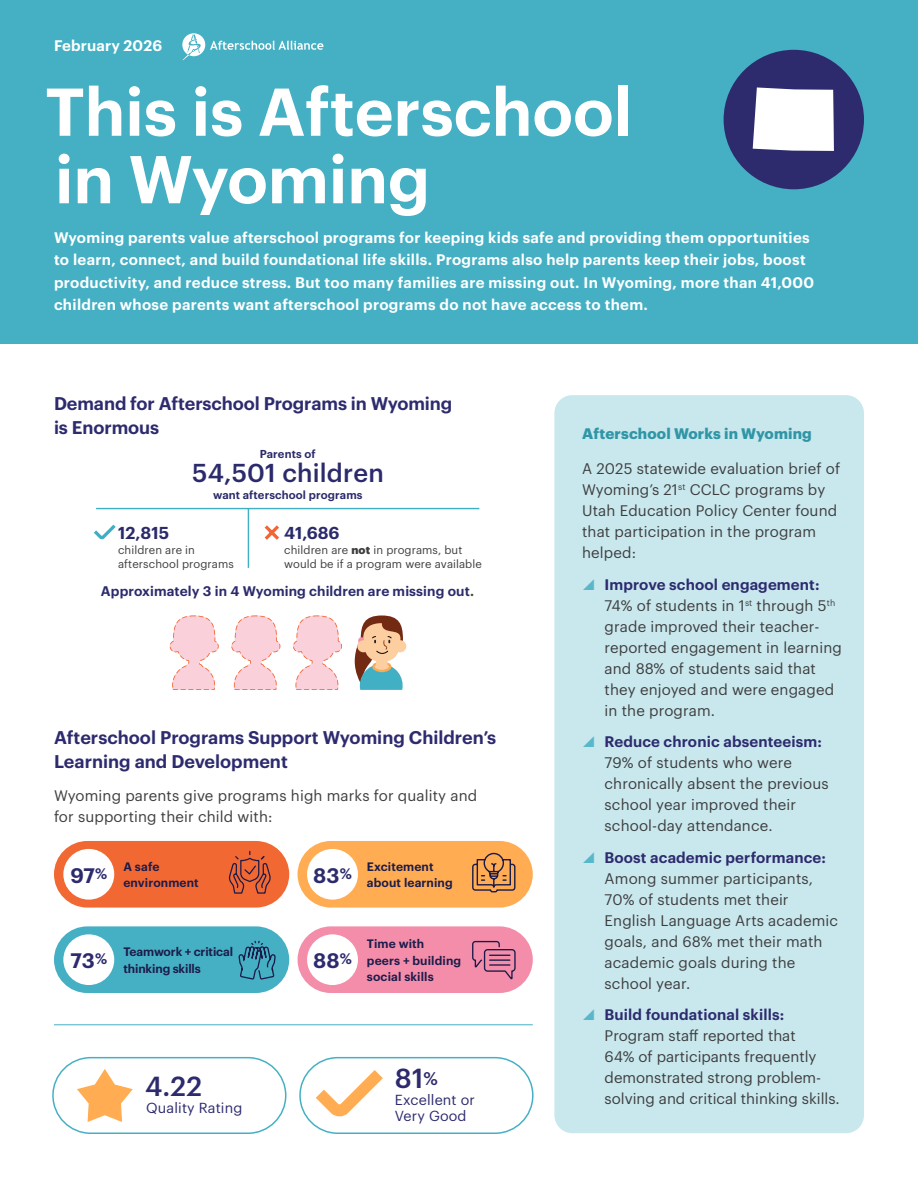
<style>
.page{position:relative;width:918px;height:1188px;background:#fff}
.page>*{position:absolute;margin:0;border:0;box-sizing:border-box;transform-origin:0 0}
.t1{font:600 66px/67.5px "Graphik";color:#fff}
.Numbers{font:500 27px "Graphik";color:#2d2b6e}
.excellent_very_good{font:500 27px "Graphik";color:#2d2b6e}
.t2{font:500 25.35px "Graphik";letter-spacing:.01em;color:#2b2b6c}
.percent{font:600 20.55px "Graphik";letter-spacing:-.005em;color:#2d2b6e}
.t3{font:600 18px/24px "Graphik";letter-spacing:-.005em;color:#2d2b6e}
.t4{font:600 16.95px "Graphik";letter-spacing:.005em;color:#2b2b6c}
.body{font:15px/21px "Graphik";letter-spacing:.01em;color:#3e3e3f}
.intro{font:600 15px/22.5px "Graphik";letter-spacing:.02em;color:#fff}
.t5{font:700 15px "Graphik";letter-spacing:.01em;color:#3096a6}
.body-2{font:600 15px "Graphik";letter-spacing:.01em;color:#fff}
.body_-_more_lead{font:14.25px/15.8px "Graphik";letter-spacing:.01em;color:#2d2b6e}
.t6{font:600 13.65px "Graphik";letter-spacing:.01em;color:#2b2b6c}
.body-3{font:600 12px/16.5px "Graphik";letter-spacing:.01em;color:#1c1c4a}
.body-4{font:600 12px/16.5px "Graphik";letter-spacing:-.01em;color:#1c1c4a}
.t7{font:11.25px/14.1px "Graphik";letter-spacing:.005em;color:#3e3e3f}
.t8{font:600 11.25px "Graphik";letter-spacing:.01em;color:#2b2b6c}
.s1{font-weight:900}
.s2{color:#3e3e3f}
.s3{font-size:18px}
.s4{font-weight:600;color:#2d2b6e}
</style>
<div class="page">
<div style="left:0;top:0;width:918px;height:344px;background:#45b0c4"></div>
<div style="left:554px;top:395px;width:310px;height:738px;background:#c9e8ee;border-radius:18px"></div>
<div style="left:724px;top:50px;width:140px;height:139px;background:#2d2b6e;border-radius:50%"></div>
<svg style="left:753px;top:87px;width:81px;height:64px;background:#f0f0f4"></svg>
<svg style="left:182px;top:33px;width:141px;height:27px"></svg>
<div style="left:54px;top:841px;width:235px;height:67px;background:#f26833;border-radius:33px"></div>
<div style="left:54px;top:926px;width:235px;height:67px;background:#45b0c4;border-radius:33px"></div>
<div style="left:298px;top:841px;width:235px;height:67px;background:#ffac52;border-radius:33px"></div>
<div style="left:63px;top:849px;width:51px;height:51px;background:#fff;border-radius:50%"></div>
<div style="left:63px;top:934px;width:51px;height:51px;background:#fff;border-radius:50%"></div>
<div style="left:307px;top:849px;width:51px;height:51px;background:#fff;border-radius:50%"></div>
<svg style="left:229px;top:850px;width:42px;height:44px"></svg>
<svg style="left:238px;top:941px;width:38px;height:39px"></svg>
<div style="left:298px;top:926px;width:235px;height:67px;background:#f38daa;border-radius:33px"></div>
<div style="left:307px;top:934px;width:51px;height:51px;background:#fff;border-radius:50%"></div>
<svg style="left:472px;top:940px;width:44px;height:40px"></svg>
<svg style="left:472px;top:852px;width:44px;height:41px"></svg>
<hr style="left:96px;top:508px;width:383px;height:1px;background:#40afc3">
<hr style="left:248px;top:509px;width:1px;height:59px;background:#40afc3">
<svg style="left:264px;top:525px;width:15px;height:15px"></svg>
<svg style="left:94px;top:524px;width:22px;height:16px"></svg>
<svg style="left:170px;top:615px;width:49px;height:75px"></svg>
<svg style="left:231px;top:615px;width:49px;height:75px"></svg>
<svg style="left:293px;top:615px;width:49px;height:75px"></svg>
<div style="left:394px;top:640px;width:12px;height:12px;background:#fdce9f;border-radius:50%"></div>
<svg style="left:355px;top:615px;width:50px;height:75px"></svg>
<div style="left:357px;top:640px;width:12px;height:12px;background:#fdce9f;border-radius:50%"></div>
<div style="left:52px;top:1057px;width:234px;height:77px;border:2px solid #45b0c4;border-radius:38px"></div>
<div style="left:299px;top:1057px;width:235px;height:77px;border:2px solid #45b0c4;border-radius:38px"></div>
<svg style="left:77px;top:1069px;width:56px;height:53px"></svg>
<svg style="left:304px;top:1058px;width:91px;height:70px"></svg>
<hr style="left:54px;top:1024px;width:479px;height:1px;background:#45b0c4">
<p class="body-2" style="left:54px;top:35px;width:110px">February 2026</p>
<p class="t1" style="left:45px;top:72px;width:588px">This is Afterschool in Wyoming</p>
<p class="intro" style="left:54px;top:225px;width:762px">Wyoming parents value afterschool programs for keeping kids safe and providing them opportunities to learn, connect, and build foundational life skills. Programs also help parents keep their jobs, boost productivity, and reduce stress. But too many families are missing out. In Wyoming, more than 41,000 children whose parents want afterschool programs do not have access to them.</p>
<p class="t3" style="left:54px;top:390px;width:400px">Demand for Afterschool Programs in Wyoming is Enormous</p>
<p class="t8" style="left:260px;top:445px;width:57px">Parents of</p>
<p class="t2" style="left:192px;top:454px;width:193px">54,501 children</p>
<p class="t8" style="left:213px;top:486px;width:151px">want afterschool programs</p>
<p class="t4" style="left:118px;top:519px;width:53px">12,815</p>
<p class="t4" style="left:284px;top:520px;width:57px">41,686</p>
<p class="t7" style="left:118px;top:542px;width:117px">children are in afterschool programs</p>
<p class="t7" style="left:284px;top:542px;width:199px">children are <span class="s1">not</span> in programs, but would be if a program were available</p>
<p class="t6" style="left:101px;top:580px;width:375px">Approximately 3 in 4 Wyoming children are missing out<span class="s2">.</span></p>
<p class="t3" style="left:54px;top:724px;width:444px">Afterschool Programs Support Wyoming Children’s<br>Learning and Development</p>
<p class="body" style="left:54px;top:783px;width:425px">Wyoming parents give programs high marks for quality and for supporting their child with:</p>
<p class="percent" style="left:70px;top:860px;width:38px">97<sup>%</sup></p>
<p class="body-3" style="left:123px;top:857px;width:77px">A safe environment</p>
<p class="percent" style="left:70px;top:945px;width:38px">73<sup>%</sup></p>
<p class="body-4" style="left:123px;top:943px;width:111px">Teamwork + critical thinking skills</p>
<p class="Numbers" style="left:145px;top:1066px;width:58px">4.22</p>
<p class="body_-_more_lead" style="left:146px;top:1099px;width:98px">Quality Rating</p>
<p class="percent" style="left:313px;top:860px;width:40px">83<sup>%</sup></p>
<p class="body-3" style="left:367px;top:857px;width:87px">Excitement about learning</p>
<p class="percent" style="left:313px;top:945px;width:40px">88<sup>%</sup></p>
<p class="body-3" style="left:367px;top:934px;width:96px">Time with<br>peers + building social skills</p>
<p class="excellent_very_good" style="left:395px;top:1058px;width:45px">81<span class="s3">%</span></p>
<p class="body_-_more_lead" style="left:395px;top:1091px;width:81px">Excellent or<br>Very Good</p>
<p class="t5" style="left:582px;top:422px;width:231px">Afterschool Works in Wyoming</p>
<p class="body" style="left:582px;top:457px;width:260px">A 2025 statewide evaluation brief of<br>Wyoming’s 21<sup>st</sup> CCLC programs by<br>Utah Education Policy Center found that participation in the program helped:</p>
<p class="body" style="left:604px;top:572px;width:239px"><span class="s4">Improve school engagement:<br></span>74% of students in 1<sup>st</sup> through 5<sup>th </sup>grade improved their teacher&shy;reported engagement in learning and 88% of students said that they enjoyed and were engaged in the program.</p>
<p class="body" style="left:604px;top:730px;width:226px"><span class="s4">Reduce chronic absenteeism:<br></span>79% of students who were chronically absent the previous school year improved their school-day attendance.</p>
<p class="body" style="left:604px;top:845px;width:235px"><span class="s4">Boost academic performance:<br></span>Among summer participants,<br>70% of students met their<br>English Language Arts academic goals, and 68% met their math academic goals during the school year.</p>
<p class="body" style="left:604px;top:1003px;width:237px"><span class="s4">Build foundational skills:<br></span>Program staff reported that<br>64% of participants frequently demonstrated strong problem&shy;solving and critical thinking skills.</p>
</div>
